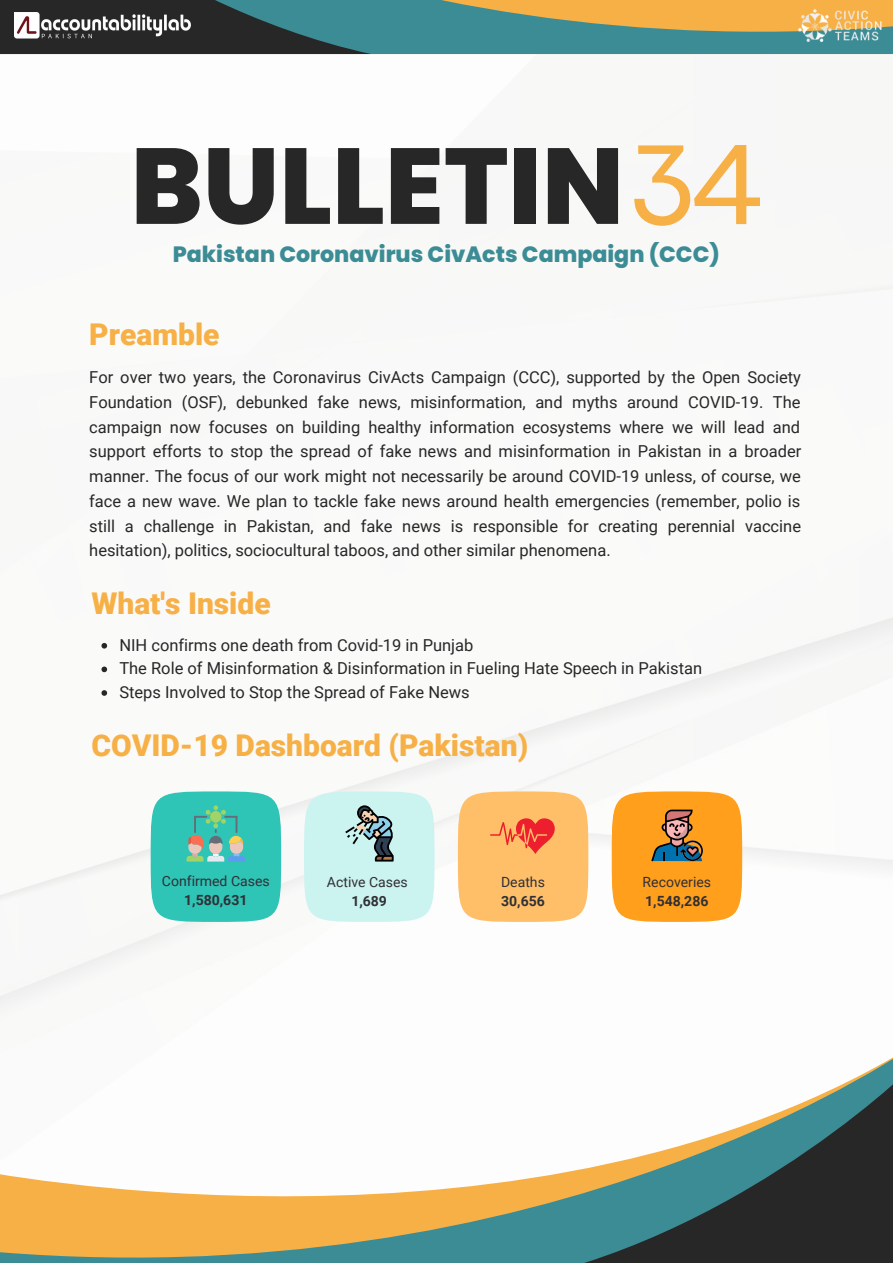
<style>
.page{position:relative;width:893px;height:1264px;background:#fff}
.page>*{position:absolute;margin:0;border:0;box-sizing:border-box;transform-origin:0 0}
.t1{font:800 107.4px "Poppins";color:#282727}
.t2{font:900 30px "Roboto";color:#f7b046}
.t3{font:800 22.2px "Poppins";color:#3c8c95}
.t4{font:16.5px/24.8px "Roboto";color:#282727;text-align:justify}
.t5{font:14.1px/19px "Roboto";color:#303035;text-align:center}
.t6{font:700 14.1px "Roboto";color:#303035}
.s1{font-family:"Codec Pro";font-weight:400;font-size:118.35px;color:#f7b046}
.s2{font-weight:700}
</style>
<div class="page">
<img style="left:0;top:286px;width:892px;height:725px">
<svg style="left:0;top:1174px;width:521px;height:88px;fill:#f7b046"></svg>
<svg style="left:521px;top:1058px;width:371px;height:204px"></svg>
<svg style="left:0;top:0;width:892px;height:55px;background:#829b7d"></svg>
<svg style="left:0;top:0;width:371px;height:54px;background:#2e4649"></svg>
<img style="left:15px;top:13px;width:175px;height:27px">
<img style="left:798px;top:5px;width:83px;height:42px">
<div style="left:151px;top:791px;width:130px;height:130px;background:#2ec4b6;border-radius:50%"></div>
<div style="left:304px;top:791px;width:130px;height:130px;background:#cbf3f0;border-radius:50%"></div>
<div style="left:458px;top:791px;width:130px;height:130px;background:#ffbf69;border-radius:50%"></div>
<div style="left:611px;top:791px;width:131px;height:130px;background:#ff9f1c;border-radius:50%"></div>
<svg style="left:186px;top:805px;width:59px;height:56px"></svg>
<svg style="left:345px;top:805px;width:48px;height:56px"></svg>
<svg style="left:490px;top:818px;width:65px;height:36px"></svg>
<svg style="left:651px;top:809px;width:51px;height:52px"></svg>
<svg style="left:101px;top:643px;width:6px;height:5px"></svg>
<svg style="left:101px;top:666px;width:6px;height:6px"></svg>
<svg style="left:101px;top:690px;width:6px;height:5px"></svg>
<p class="t1" style="left:131px;top:111px;width:633px">BULLETIN<span class="s1">34</span></p>
<p class="t3" style="left:173px;top:239px;width:548px">Pakistan Coronavirus CivActs Campaign (CCC)</p>
<p class="t2" style="left:89px;top:317px;width:132px">Preamble</p>
<p class="t4" style="left:89px;top:365px;width:713px">For over two years, the Coronavirus CivActs Campaign (CCC), supported by the Open Society Foundation (OSF), debunked fake news, misinformation, and myths around COVID-19. The campaign now focuses on building healthy information ecosystems where we will lead and support efforts to stop the spread of fake news and misinformation in Pakistan in a broader manner. The focus of our work might not necessarily be around COVID-19 unless, of course, we face a new wave. We plan to tackle fake news around health emergencies (remember, polio is still a challenge in Pakistan, and fake news is responsible for creating perennial vaccine hesitation), politics, sociocultural taboos, and other similar phenomena.</p>
<p class="t2" style="left:91px;top:586px;width:181px">What's Inside</p>
<p class="t4" style="left:119px;top:633px;width:355px">NIH confirms one death from Covid-19 in Punjab</p>
<p class="t4" style="left:119px;top:656px;width:584px">The Role of Misinformation &amp; Disinformation in Fueling Hate Speech in Pakistan</p>
<p class="t4" style="left:119px;top:680px;width:352px">Steps Involved to Stop the Spread of Fake News</p>
<p class="t2" style="left:91px;top:728px;width:438px">COVID-19 Dashboard (Pakistan)</p>
<p class="t5" style="left:162px;top:871px;width:109px">Confirmed Cases<br><span class="s2">1,580,631</span></p>
<p class="t5" style="left:327px;top:872px;width:82px">Active Cases</p>
<p class="t6" style="left:351px;top:892px;width:37px">1,689</p>
<p class="t5" style="left:501px;top:872px;width:45px">Deaths</p>
<p class="t6" style="left:501px;top:892px;width:45px">30,656</p>
<p class="t5" style="left:642px;top:872px;width:70px">Recoveries</p>
<p class="t6" style="left:645px;top:892px;width:65px">1,548,286</p>
</div>
